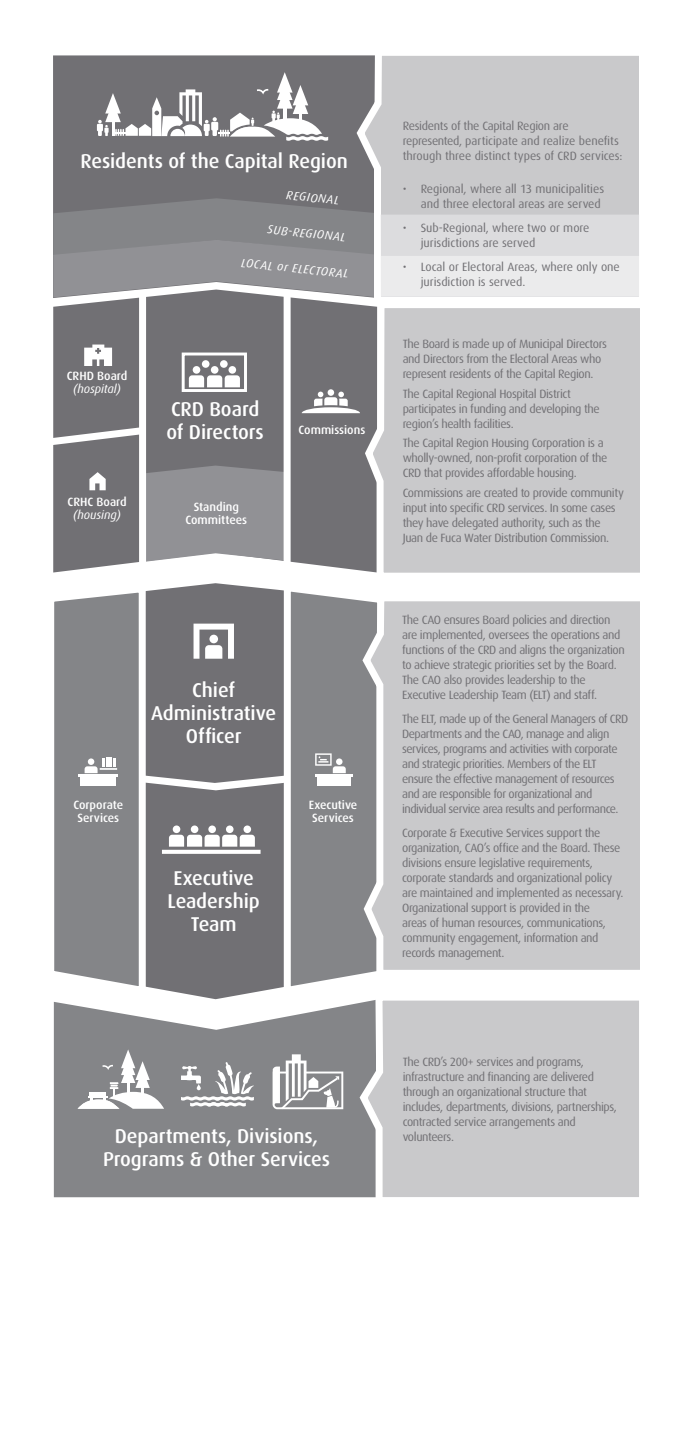
<style>
.page{position:relative;width:695px;height:1440px;background:#fff}
.page>*{position:absolute;margin:0;border:0;box-sizing:border-box;transform-origin:0 0}
.dept_head{font:500 20px/23px "Dax OT";letter-spacing:-.005em;color:#fff;text-align:center}
.dept_head-2{font:12px/15px "Dax OT";letter-spacing:-.035em;color:#717074}
.headers{font:12px/15px "Dax OT";letter-spacing:-.035em;color:#717074}
.headers-2{font:12px/15px "Dax OT";letter-spacing:-.005em;color:#717074;text-align:right}
.headers-3{font:12px/15px "Dax OT";letter-spacing:-.01em;color:#717074}
.dept_head-3{font:500 12px/13px "Dax OT";color:#fff}
.dept_head-4{font:italic 12px "Dax OT";letter-spacing:-.005em;color:#fff}
.headers-4{font:12px/15px "Dax OT";color:#717074}
</style>
<div class="page">
<div style="left:150px;top:783px;width:129px;height:216px;background:#717074"></div>
<svg style="left:54px;top:1002px;width:300px;height:195px;background:#8f9093"></svg>
<div style="left:150px;top:583px;width:129px;height:200px;background:#717074"></div>
<svg style="left:279px;top:590px;width:5px;height:398px;background:#79787c"></svg>
<svg style="left:145px;top:590px;width:5px;height:398px;background:#88888b"></svg>
<div style="left:53px;top:298px;width:306px;height:275px;background:#717074"></div>
<svg style="left:146px;top:466px;width:138px;height:96px;background:#959599"></svg>
<div style="left:182px;top:353px;width:65px;height:39px;border:3px solid #fff"></div>
<div style="left:211px;top:366px;width:7px;height:8px;background:#fff;border-radius:50%"></div>
<div style="left:193px;top:366px;width:7px;height:8px;background:#fff;border-radius:50%"></div>
<div style="left:220px;top:360px;width:8px;height:8px;background:#fff;border-radius:50%"></div>
<div style="left:202px;top:360px;width:8px;height:8px;background:#fff;border-radius:50%"></div>
<svg style="left:189px;top:375px;width:51px;height:12px"></svg>
<div style="left:229px;top:366px;width:7px;height:8px;background:#fff;border-radius:50%"></div>
<div style="left:328px;top:389px;width:6px;height:7px;background:#fff;border-radius:50%"></div>
<svg style="left:302px;top:392px;width:57px;height:21px"></svg>
<svg style="left:89px;top:472px;width:17px;height:18px"></svg>
<svg style="left:84px;top:345px;width:28px;height:21px"></svg>
<svg style="left:53px;top:423px;width:100px;height:28px"></svg>
<svg style="left:162px;top:850px;width:99px;height:4px"></svg>
<div style="left:191px;top:826px;width:7px;height:7px;background:#fff;border-radius:50%"></div>
<div style="left:173px;top:826px;width:7px;height:7px;background:#fff;border-radius:50%"></div>
<div style="left:208px;top:826px;width:8px;height:7px;background:#fff;border-radius:50%"></div>
<div style="left:226px;top:826px;width:8px;height:7px;background:#fff;border-radius:50%"></div>
<svg style="left:169px;top:835px;width:86px;height:12px"></svg>
<div style="left:244px;top:826px;width:7px;height:7px;background:#fff;border-radius:50%"></div>
<svg style="left:54px;top:592px;width:85px;height:394px;background:#8b8c8e"></svg>
<svg style="left:290px;top:591px;width:67px;height:396px;background:#8c8c8f"></svg>
<svg style="left:78px;top:1049px;width:86px;height:60px"></svg>
<svg style="left:181px;top:1062px;width:73px;height:44px"></svg>
<svg style="left:273px;top:1054px;width:70px;height:57px"></svg>
<svg style="left:194px;top:624px;width:40px;height:35px"></svg>
<svg style="left:354px;top:1000px;width:285px;height:198px;background:#c6c6c8"></svg>
<svg style="left:357px;top:600px;width:283px;height:375px;background:#c6c7c8"></svg>
<div style="left:284px;top:283px;width:7px;height:279px;background:#fff"></div>
<div style="left:139px;top:280px;width:7px;height:284px;background:#fff"></div>
<svg style="left:359px;top:307px;width:281px;height:266px;background:#c5c5c7"></svg>
<div style="left:53px;top:55px;width:298px;height:243px;background:#717074"></div>
<svg style="left:53px;top:198px;width:298px;height:99px;background:#8e8f92"></svg>
<svg style="left:97px;top:72px;width:231px;height:69px"></svg>
<svg style="left:351px;top:55px;width:288px;height:252px;background:#c6c6c8"></svg>
<div style="left:381px;top:215px;width:258px;height:41px;background:#dcdcde"></div>
<div style="left:381px;top:256px;width:258px;height:41px;background:#ebebec"></div>
<p class="dept_head" style="left:81px;top:146px;width:269px">Residents of the Capital Region</p>
<p class="dept_head-4" style="left:288px;top:184px;width:55px;rotate:6deg">REGIONAL</p>
<p class="dept_head-4" style="left:269px;top:218px;width:80px;rotate:6deg">SUB-REGIONAL</p>
<p class="dept_head-4" style="left:242px;top:251px;width:109px;rotate:6deg">LOCAL or ELECTORAL</p>
<p class="dept_head-3" style="left:67px;top:367px;width:62px">CRHD Board</p>
<p class="dept_head-4" style="left:73px;top:378px;width:49px">(hospital)</p>
<p class="dept_head-3" style="left:68px;top:493px;width:61px">CRHC Board</p>
<p class="dept_head-4" style="left:73px;top:503px;width:49px">(housing)</p>
<p class="dept_head" style="left:171px;top:394px;width:90px">CRD Board</p>
<p class="dept_head" style="left:166px;top:417px;width:99px">of Directors</p>
<p class="dept_head-3" style="left:186px;top:499px;width:63px;text-align:center">Standing<br>Committees</p>
<p class="dept_head-3" style="left:299px;top:422px;width:68px">Commissions</p>
<p class="dept_head-3" style="left:73px;top:796px;width:51px">Corporate</p>
<p class="dept_head-3" style="left:77px;top:809px;width:43px">Services</p>
<p class="dept_head" style="left:151px;top:675px;width:126px">Chief<br>Administrative<br>Officer</p>
<p class="dept_head" style="left:168px;top:863px;width:94px">Executive<br>Leadership<br>Team</p>
<p class="dept_head-3" style="left:309px;top:796px;width:50px">Executive<br>Services</p>
<p class="headers-3" style="left:403px;top:116px;width:221px">Residents of the Capital Region are represented, participate and realize benefits through three distinct types of CRD services:</p>
<p class="headers-2" style="left:403px;top:179px;width:203px">• Regional, where all 13 municipalities and three electoral areas are served</p>
<p class="headers-4" style="left:421px;top:218px;width:170px;text-indent:-18px">• Sub-Regional, where two or more jurisdictions are served</p>
<p class="headers-2" style="left:421px;top:257px;width:201px;text-align:left;text-indent:-18px">• Local or Electoral Areas, where only one jurisdiction is served.</p>
<p class="dept_head-2" style="left:403px;top:335px;width:206px">The Board is made up of Municipal Directors and Directors from the Electoral Areas who represent residents of the Capital Region.</p>
<p class="dept_head-2" style="left:403px;top:384px;width:199px">The Capital Regional Hospital District participates in funding and developing the region’s health facilities.</p>
<p class="dept_head-2" style="left:403px;top:434px;width:206px">The Capital Region Housing Corporation is a wholly-owned, non-profit corporation of the<br>CRD that provides affordable housing.</p>
<p class="dept_head-2" style="left:403px;top:483px;width:223px">Commissions are created to provide community input into specific CRD services. In some cases they have delegated authority, such as the Juan de Fuca Water Distribution Commission.</p>
<p class="dept_head-2" style="left:402px;top:610px;width:224px">The CAO ensures Board policies and direction are implemented, oversees the operations and functions of the CRD and aligns the organization to achieve strategic priorities set by the Board.<br>The CAO also provides leadership to the Executive Leadership Team (ELT) and staff.</p>
<p class="headers" style="left:402px;top:709px;width:228px">The ELT, made up of the General Managers of CRD Departments and the CAO, manage and align services, programs and activities with corporate and strategic priorities. Members of the ELT ensure the effective management of resources and are responsible for organizational and individual service area results and performance.</p>
<p class="headers" style="left:402px;top:823px;width:223px">Corporate &amp; Executive Services support the organization, CAO’s office and the Board. These divisions ensure legislative requirements, corporate standards and organizational policy are maintained and implemented as necessary.<br>Organizational support is provided in the<br>areas of human resources, communications, community engagement, information and records management.</p>
<p class="dept_head" style="left:103px;top:1121px;width:228px">Departments, Divisions,<br>Programs &amp; Other Services</p>
<p class="dept_head-2" style="left:403px;top:1052px;width:216px">The CRD’s 200+ services and programs, infrastructure and financing are delivered through an organizational structure that includes, departments, divisions, partnerships, contracted service arrangements and volunteers.</p>
</div>
